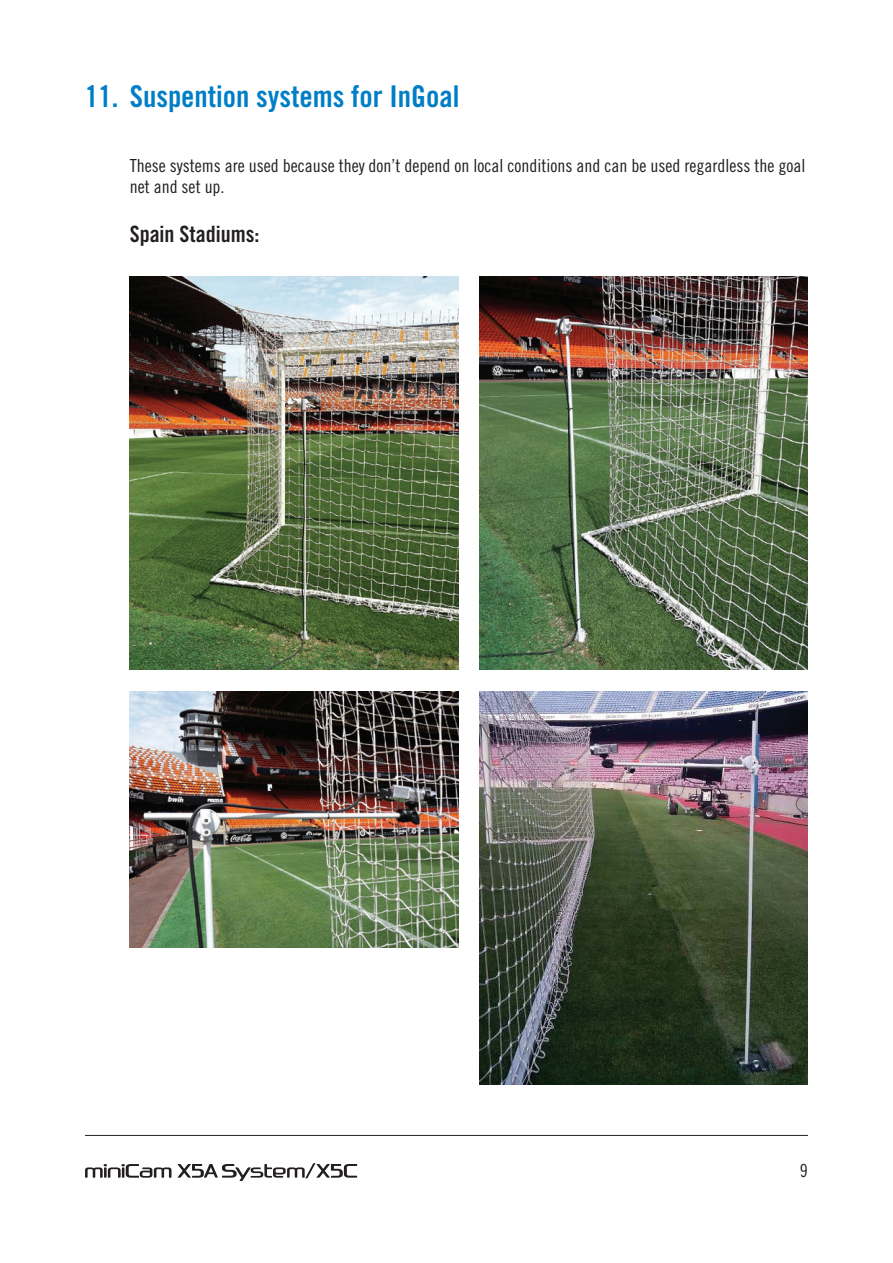
<style>
.page{position:relative;width:893px;height:1263px;background:#fff}
.page>*{position:absolute;margin:0;border:0;box-sizing:border-box;transform-origin:0 0}
.t1{font:30px "Trade Gothic LT Std Bd Cn 20";color:#007ec5}
.t2{font:22.5px "Trade Gothic LT Std Bd Cn 20";color:#231f20}
.t3{font:18px/21.6px "Trade Gothic LT Std Cn 18";color:#231f20}
</style>
<div class="page">
<hr style="left:85px;top:1135px;width:723px;height:1px;background:#231f20">
<svg style="left:85px;top:1164px;width:86px;height:14px"></svg>
<svg style="left:177px;top:1163px;width:180px;height:18px"></svg>
<img style="left:130px;top:276px;width:328px;height:394px">
<img style="left:130px;top:691px;width:328px;height:257px">
<img style="left:479px;top:276px;width:329px;height:394px">
<img style="left:479px;top:691px;width:329px;height:393px">
<h1 class="t1" style="left:85px;top:78px;width:376px">11. Suspention systems for InGoal</h1>
<p class="t3" style="left:130px;top:154px;width:677px">These systems are used because they don’t depend on local conditions and can be used regardless the goal net and set up.</p>
<p class="t2" style="left:130px;top:220px;width:131px">Spain Stadiums:</p>
<p class="t3" style="left:800px;top:1159px;width:9px">9</p>
</div>
